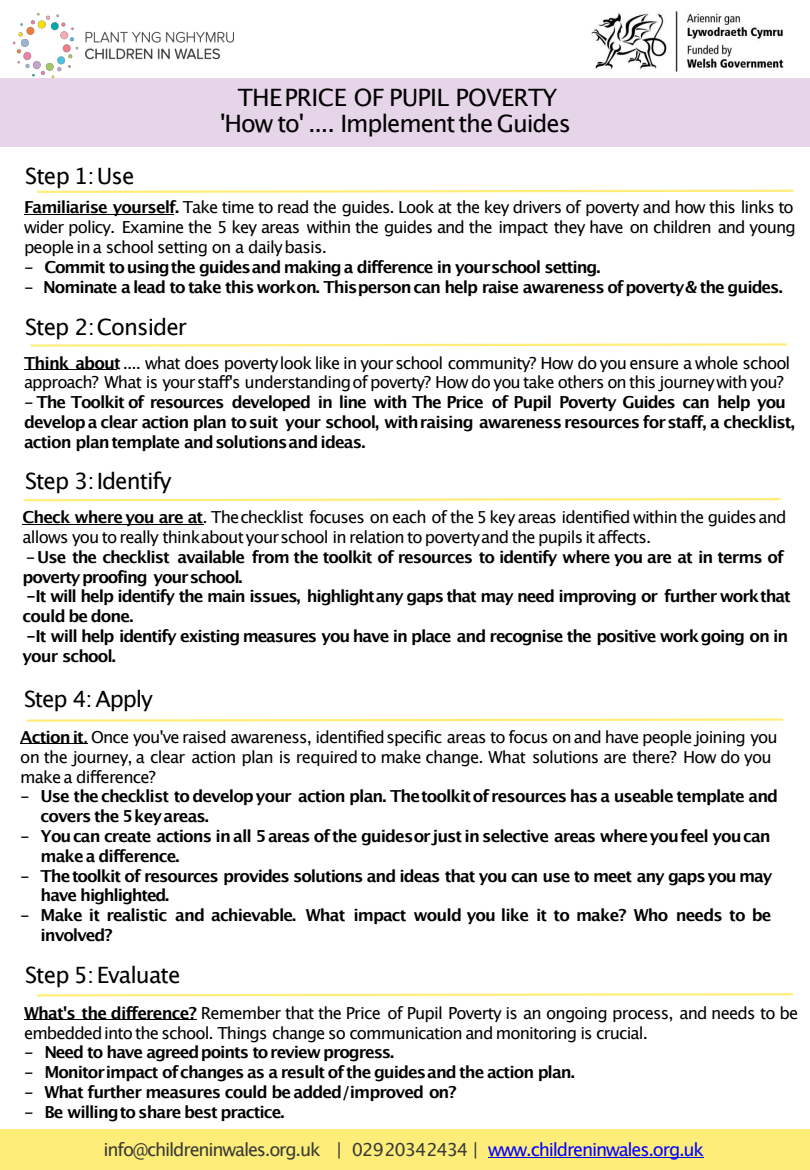
<style>
.page{position:relative;width:810px;height:1170px;background:#fff}
.page>*{position:absolute;margin:0;border:0;box-sizing:border-box;transform-origin:0 0}
.t1{font:24px/26.7px "Lucida Grande";letter-spacing:-.035em;color:#000;text-align:center}
.t2{font:22.5px "Lucida Grande";letter-spacing:-.045em;color:#000}
.t3{font:18px "Lucida Grande";letter-spacing:-.065em;color:#373a36}
.t4{font:700 16.65px "Lucida Grande";letter-spacing:-.055em;color:#000}
.t5{font:700 16.5px/19.8px "Lucida Grande";letter-spacing:-.06em;color:#000}
.t6{font:16.5px/19.8px "Lucida Grande";letter-spacing:-.05em;color:#000}
.s1{font-weight:700}
.s2{font-weight:400}
.s3{color:#00f}
</style>
<div class="page">
<div style="left:0;top:78px;width:810px;height:68px;background:#e6d4e8"></div>
<div style="left:0;top:1129px;width:810px;height:41px;background:#ffed7a"></div>
<img style="left:13px;top:14px;width:221px;height:63px">
<img style="left:591px;top:12px;width:192px;height:60px">
<hr style="left:24px;top:214px;width:150px;height:1px;background:#000">
<hr style="left:24px;top:369px;width:92px;height:1px;background:#000">
<hr style="left:23px;top:524px;width:181px;height:1px;background:#000">
<hr style="left:488px;top:1157px;width:216px;height:1px;background:#00f">
<hr style="left:20px;top:744px;width:68px;height:1px;background:#000">
<hr style="left:24px;top:1019px;width:173px;height:1px;background:#000">
<svg style="left:37px;top:189px;width:757px;height:4px"></svg>
<svg style="left:30px;top:343px;width:757px;height:4px"></svg>
<svg style="left:24px;top:498px;width:757px;height:4px"></svg>
<svg style="left:26px;top:718px;width:758px;height:4px"></svg>
<svg style="left:37px;top:993px;width:757px;height:4px"></svg>
<h1 class="t1" style="left:220px;top:85px;width:352px">THEPRICE OF PUPIL POVERTY 'How to' .... Implement the Guides</h1>
<h2 class="t2" style="left:25px;top:166px;width:111px">Step 1:Use</h2>
<p class="t6" style="left:24px;top:199px;width:773px"><span class="s1">Familiarise yourself.</span> Take time to read the guides. Look at the key drivers of poverty and how this links to wider policy. Examine the 5 key areas within the guides and the impact they have on children and young people in a school setting on a dailybasis.</p>
<p class="t5" style="left:24px;top:258px;width:578px"><span class="s2">-</span> Commit to usingthe guidesand making a difference in yourschool setting.</p>
<p class="t5" style="left:24px;top:278px;width:760px"><span class="s2">-</span> Nominate a lead to take this workon. Thisperson can help raise awareness of poverty&amp; the guides.</p>
<h2 class="t2" style="left:25px;top:317px;width:164px">Step 2:Consider</h2>
<p class="t6" style="left:24px;top:354px;width:768px"><span class="s1">Think about</span> .... what does povertylook like in your school community? How do you ensure a whole school approach? What is yourstaff's understandingof poverty? How do you take others on this journeywith you?</p>
<p class="t5" style="left:24px;top:394px;width:772px"><span class="s2">-</span> The Toolkit of resources developed in line with The Price of Pupil Poverty Guides can help you develop a clear action plan to suit your school, withraising awareness resources forstaff, a checklist,</p>
<p class="t4" style="left:24px;top:435px;width:343px">action plan template andsolutionsand ideas.</p>
<h2 class="t2" style="left:25px;top:471px;width:148px">Step 3:Identify</h2>
<p class="t6" style="left:23px;top:509px;width:765px"><span class="s1">Check where you are at</span>. Thechecklist focuses on each of the 5 key areas identified within the guidesand allows you to really thinkabout yourschool in relation to povertyand the pupils it affects.</p>
<p class="t5" style="left:23px;top:548px;width:770px"><span class="s2">-</span> Use the checklist available from the toolkit of resources to identify where you are at in terms of poverty proofing yourschool.<br>-It will help identify the main issues, highlightany gaps that may need improving or further workthat could be done.<br>-It will help identify existing measures you have in place and recognise the positive work going on in your school.</p>
<h2 class="t2" style="left:24px;top:689px;width:131px">Step 4: Apply</h2>
<p class="t6" style="left:20px;top:728px;width:759px"><span class="s1">Action it</span>. Once you've raised awareness, identifiedspecific areas to focus on and have people joining you on the journey, a clear action plan is required to make change. What solutions are there? How do you make a difference?</p>
<p class="t5" style="left:41px;top:788px;width:739px;text-indent:-20px"><span class="s2">-</span> Use the checklist to develop your action plan. Thetoolkit of resources has a useable template and covers the 5keyareas.</p>
<p class="t5" style="left:41px;top:827px;width:732px;text-indent:-20px"><span class="s2">-</span> Youcan create actions in all 5 areas of the guidesor just in selective areas where youfeel youcan make a difference.</p>
<p class="t5" style="left:41px;top:867px;width:733px;text-indent:-20px"><span class="s2">-</span> The toolkit of resources provides solutions and ideas that you can use to meet any gaps you may have highlighted.</p>
<p class="t5" style="left:41px;top:907px;width:732px;text-indent:-20px"><span class="s2">-</span> Make it realistic and achievable. What impact would you like it to make? Who needs to be involved?</p>
<h2 class="t2" style="left:25px;top:966px;width:157px">Step 5:Evaluate</h2>
<p class="t6" style="left:24px;top:1004px;width:776px"><span class="s1">What's the difference?</span> Remember that the Price of Pupil Poverty is an ongoing process, and needs to be embeddedinto the school. Things change so communication and monitoring is crucial.</p>
<p class="t5" style="left:24px;top:1044px;width:372px"><span class="s2">-</span> Need to have agreed points to review progress.</p>
<p class="t5" style="left:24px;top:1064px;width:552px"><span class="s2">-</span> Monitorimpact of changes as a result of the guidesand the action plan.</p>
<p class="t5" style="left:24px;top:1083px;width:434px"><span class="s2">-</span> What further measures could be added/improved on?</p>
<p class="t4" style="left:24px;top:1105px;width:262px"><span class="s2">-</span> Be willingto share best practice.</p>
<p class="t3" style="left:104px;top:1142px;width:602px">info@childreninwales.org.uk | 02920342434 | <span class="s3">www.childreninwales.org.uk</span></p>
</div>
